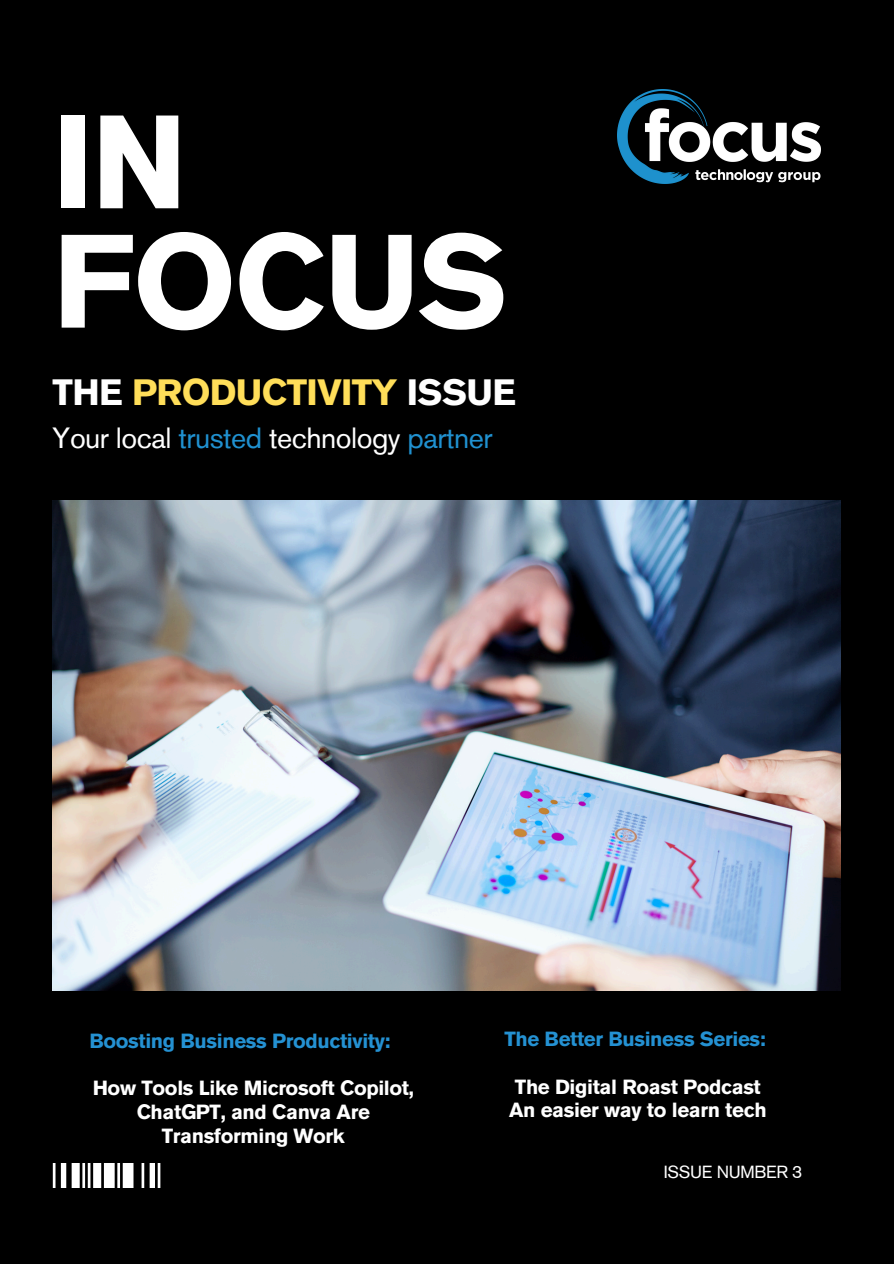
<style>
.page{position:relative;width:894px;height:1264px;background:#fff}
.page>*{position:absolute;margin:0;border:0;box-sizing:border-box;transform-origin:0 0}
.t1{font:700 131.25px/119.2px "Akzidenz Grotesk Pro";letter-spacing:-.02em;color:#fff}
.t2{font:700 36.45px "Akzidenz Grotesk Pro";letter-spacing:-.02em;color:#ffde59}
.t3{font:29.1px "Akzidenz Grotesk Pro";letter-spacing:-.02em;color:#fff}
.t4{font:700 20.4px/23.7px "Akzidenz Grotesk Pro";letter-spacing:-.02em;color:#fff;text-align:center}
.t5{font:700 20.4px "Akzidenz Grotesk Pro";letter-spacing:-.02em;color:#2491d2}
.t6{font:17.55px "Akzidenz Grotesk Pro";letter-spacing:-.02em;color:#fff}
.s1{color:#fff}
.s2{color:#2091d0}
</style>
<div class="page">
<div style="left:0;top:0;width:893px;height:1263px;background:#000"></div>
<img style="left:53px;top:500px;width:787px;height:491px">
<svg style="left:53px;top:1163px;width:108px;height:24px"></svg>
<img style="left:617px;top:89px;width:202px;height:95px">
<p class="t1" style="left:53px;top:116px;width:456px">IN<br>FOCUS</p>
<h2 class="t2" style="left:53px;top:377px;width:465px"><span class="s1">THE</span> PRODUCTIVITY <span class="s1">ISSUE</span></h2>
<h1 class="t3" style="left:52px;top:426px;width:441px">Your local <span class="s2">trusted</span> technology <span class="s2">partner</span></h1>
<h3 class="t5" style="left:89px;top:1032px;width:303px">Boosting Business Productivity:</h3>
<p class="t4" style="left:93px;top:1078px;width:323px">How Tools Like Microsoft Copilot,<br>ChatGPT, and Canva Are<br>Transforming Work</p>
<h4 class="t5" style="left:504px;top:1031px;width:263px">The Better Business Series:</h4>
<h4 class="t4" style="left:509px;top:1076px;width:259px;text-align:left">The Digital Roast Podcast<br>An easier way to learn tech</h4>
<p class="t6" style="left:663px;top:1164px;width:140px">ISSUE NUMBER 3</p>
</div>
